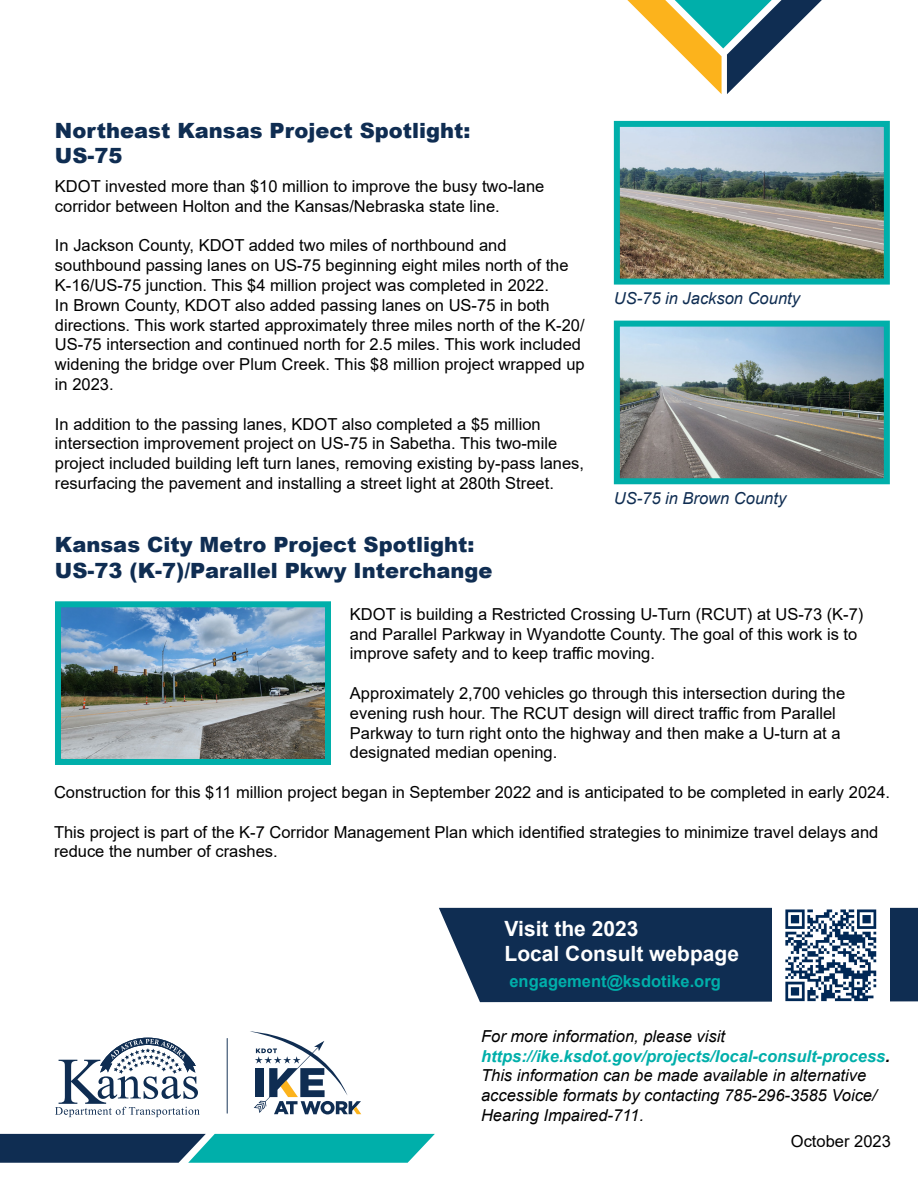
<style>
.page{position:relative;width:918px;height:1188px;background:#fff}
.page>*{position:absolute;margin:0;border:0;box-sizing:border-box;transform-origin:0 0}
.t1{font:900 21px/25.2px "Arial";color:#0f2d52}
.t2{font:700 21px/25.2px "Arial";color:#fff}
.t3{font:16.5px/19.8px "Arial";color:#000}
.t4{font:italic 16.5px/19.8px "Arial";color:#000}
.t5{font:italic 16.5px "Arial";color:#0f2d52}
.t6{font:700 16.5px "Arial";color:#00afaa}
.s1{font-weight:700;color:#00afaa}
.s2{font-weight:700}
</style>
<div class="page">
<svg style="left:0;top:1134px;width:435px;height:29px;background:#157a88"></svg>
<hr style="left:227px;top:1038px;width:1px;height:76px;background:#0f2d52">
<svg style="left:250px;top:1031px;width:111px;height:83px"></svg>
<svg style="left:55px;top:1038px;width:145px;height:79px"></svg>
<div style="left:439px;top:908px;width:479px;height:94px;background:#0f2d52"></div>
<img style="left:772px;top:908px;width:118px;height:94px">
<svg style="left:627px;top:0;width:195px;height:94px"></svg>
<img style="left:621px;top:128px;width:262px;height:150px">
<div style="left:614px;top:121px;width:276px;height:164px;border:6px solid #00afaa"></div>
<img style="left:621px;top:328px;width:262px;height:149px">
<div style="left:614px;top:321px;width:276px;height:163px;border:6px solid #00afaa"></div>
<img style="left:62px;top:608px;width:262px;height:150px">
<div style="left:55px;top:601px;width:276px;height:164px;border:6px solid #00afaa"></div>
<p class="t1" style="left:55px;top:117px;width:417px">Northeast Kansas Project Spotlight:<br>US-75</p>
<p class="t3" style="left:55px;top:176px;width:491px">KDOT invested more than $10 million to improve the busy two-lane corridor between Holton and the Kansas/Nebraska state line.</p>
<p class="t3" style="left:55px;top:236px;width:531px">In Jackson County, KDOT added two miles of northbound and southbound passing lanes on US-75 beginning eight miles north of the K-16/US-75 junction. This $4 million project was completed in 2022.<br>In Brown County, KDOT also added passing lanes on US-75 in both directions. This work started approximately three miles north of the K-20/ US-75 intersection and continued north for 2.5 miles. This work included widening the bridge over Plum Creek. This $8 million project wrapped up in 2023.</p>
<p class="t3" style="left:55px;top:414px;width:531px">In addition to the passing lanes, KDOT also completed a $5 million intersection improvement project on US-75 in Sabetha. This two-mile project included building left turn lanes, removing existing by-pass lanes, resurfacing the pavement and installing a street light at 280th Street.</p>
<p class="t1" style="left:55px;top:532px;width:439px">Kansas City Metro Project Spotlight:<br>US-73 (K-7)/Parallel Pkwy Interchange</p>
<p class="t5" style="left:614px;top:288px;width:188px">US-75 in Jackson County</p>
<p class="t5" style="left:614px;top:488px;width:174px">US-75 in Brown County</p>
<p class="t3" style="left:350px;top:604px;width:515px">KDOT is building a Restricted Crossing U-Turn (RCUT) at US-73 (K-7) and Parallel Parkway in Wyandotte County. The goal of this work is to improve safety and to keep traffic moving.</p>
<p class="t3" style="left:350px;top:683px;width:497px">Approximately 2,700 vehicles go through this intersection during the evening rush hour. The RCUT design will direct traffic from Parallel Parkway to turn right onto the highway and then make a U-turn at a designated median opening.</p>
<p class="t3" style="left:54px;top:782px;width:838px">Construction for this $11 million project began in September 2022 and is anticipated to be completed in early 2024.</p>
<p class="t3" style="left:54px;top:822px;width:826px">This project is part of the K-7 Corridor Management Plan which identified strategies to minimize travel delays and reduce the number of crashes.</p>
<p class="t2" style="left:505px;top:916px;width:236px">Visit the 2023<br>Local Consult webpage</p>
<p class="t6" style="left:509px;top:970px;width:213px">engagement@ksdotike.org</p>
<p class="t4" style="left:481px;top:1026px;width:410px">For more information, please visit <span class="s1">https://ike.ksdot.gov/projects/local-consult-process</span><span class="s2">.<br></span>This information can be made available in alternative accessible formats by contacting 785-296-3585 Voice/ Hearing Impaired-711.</p>
<p class="t3" style="left:791px;top:1131px;width:101px">October 2023</p>
</div>
